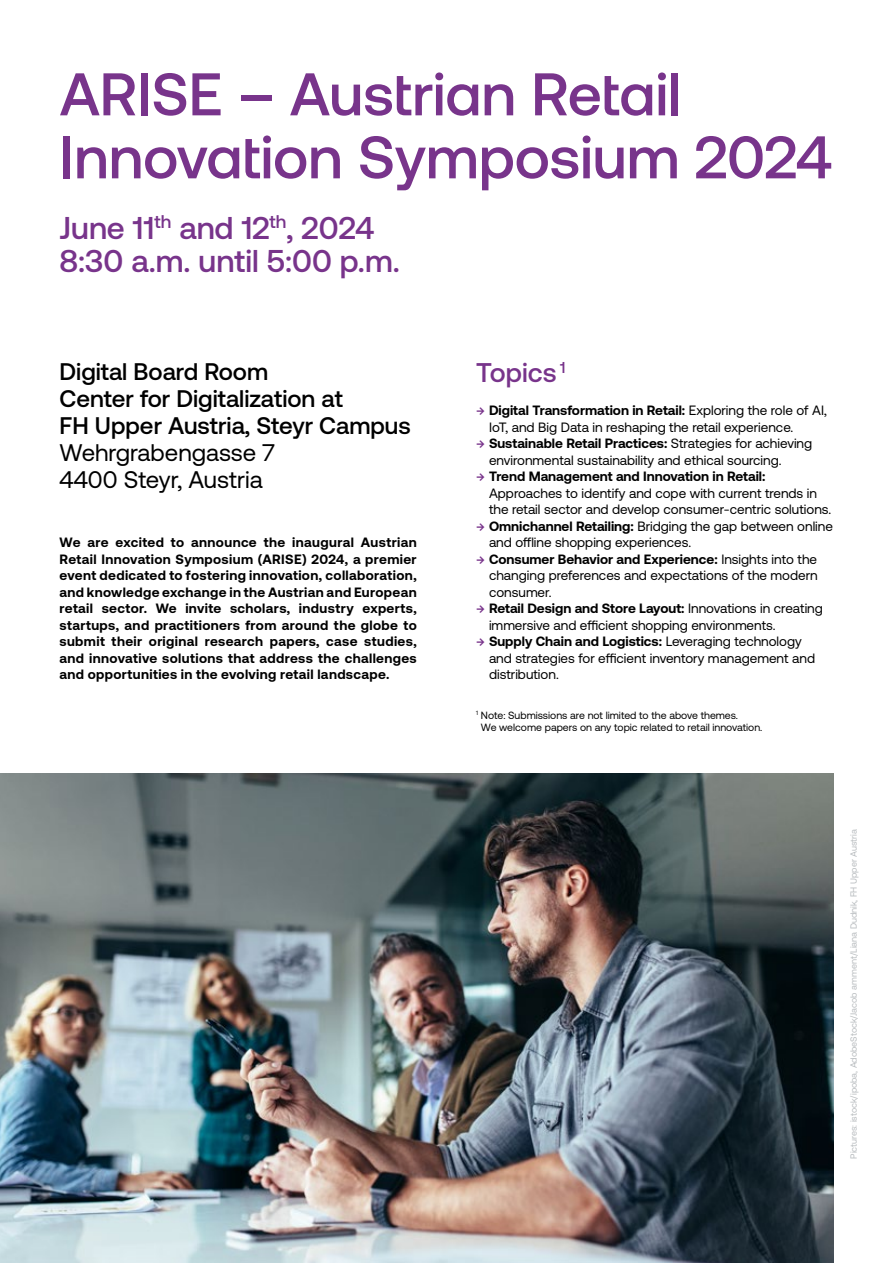
<style>
.page{position:relative;width:893px;height:1263px;background:#fff}
.page>*{position:absolute;margin:0;border:0;box-sizing:border-box;transform-origin:0 0}
.t1{font:500 60px/63px "Aeonik";color:#78348b}
.t2{font:500 31.5px/33px "Aeonik";color:#78348b}
.t3{font:500 27px "Aeonik";color:#78348b}
.t4{font:500 24px/27px "Aeonik";color:#000}
.t5{font:24px/27px "Aeonik";color:#000}
.t6{font:13.5px/16.5px "Aeonik";color:#000}
.t7{font:700 13.5px/16.5px "Aeonik";letter-spacing:.025em;color:#000;text-align:justify}
.t8{font:10.5px/12.6px "Aeonik";color:#000}
.t9{font:9px "Aeonik";color:#b8bcbf}
.s1{font-weight:500;color:#78348b}
.s2{font-weight:700}
</style>
<div class="page">
<img style="left:0;top:774px;width:833px;height:489px">
<h1 class="t1" style="left:60px;top:63px;width:774px">ARISE – Austrian Retail<br>Innovation Symposium 2024</h1>
<h2 class="t2" style="left:60px;top:211px;width:342px">June 11<sup>th</sup> and 12<sup>th</sup>, 2024<br>8:30 a.m. until 5:00 p.m.</h2>
<h3 class="t4" style="left:60px;top:358px;width:353px">Digital Board Room<br>Center for Digitalization at<br>FH Upper Austria, Steyr Campus</h3>
<h3 class="t5" style="left:60px;top:439px;width:217px">Wehrgrabengasse 7<br>4400 Steyr, Austria</h3>
<p class="t7" style="left:60px;top:534px;width:359px">We are excited to announce the inaugural Austrian Retail Innovation Symposium (ARISE) 2024, a premier event dedicated to fostering innovation, collaboration, and knowledge exchange in the Austrian and European retail sector. We invite scholars, industry experts, startups, and practitioners from around the globe to submit their original research papers, case studies, and innovative solutions that address the challenges and opportunities in the evolving retail landscape.</p>
<h3 class="t3" style="left:476px;top:358px;width:91px">Topics <sup>1</sup></h3>
<p class="t6" style="left:489px;top:402px;width:339px;text-indent:-13px"><span class="s1">→</span> <span class="s2">Digital Transformation in Retail:</span> Exploring the role of AI,<br>IoT, and Big Data in reshaping the retail experience.</p>
<p class="t6" style="left:489px;top:435px;width:325px;text-indent:-13px"><span class="s1">→</span> <span class="s2">Sustainable Retail Practices:</span> Strategies for achieving environmental sustainability and ethical sourcing.</p>
<p class="t6" style="left:489px;top:468px;width:344px;text-indent:-13px"><span class="s1">→</span> <span class="s2">Trend Management and Innovation in Retail:<br></span>Approaches to identify and cope with current trends in the retail sector and develop consumer-centric solutions.</p>
<p class="t6" style="left:489px;top:518px;width:345px;text-indent:-13px"><span class="s1">→</span> <span class="s2">Omnichannel Retailing:</span> Bridging the gap between online and offline shopping experiences.</p>
<p class="t6" style="left:489px;top:551px;width:330px;text-align:justify;text-indent:-13px"><span class="s1">→</span> <span class="s2">Consumer Behavior and Experience:</span> Insights into the changing preferences and expectations of the modern consumer.</p>
<p class="t6" style="left:489px;top:600px;width:335px;text-indent:-13px"><span class="s1">→</span> <span class="s2">Retail Design and Store Layout:</span> Innovations in creating immersive and efficient shopping environments.</p>
<p class="t6" style="left:489px;top:633px;width:328px;text-indent:-13px"><span class="s1">→</span> <span class="s2">Supply Chain and Logistics:</span> Leveraging technology and strategies for efficient inventory management and distribution.</p>
<p class="t8" style="left:481px;top:709px;width:283px;text-indent:-5px"><sup>1</sup> Note: Submissions are not limited to the above themes.<br>We welcome papers on any topic related to retail innovation.</p>
<p class="t9" style="left:849px;top:1159px;width:331px;rotate:-90deg">Pictures: istock/ipoba, AdobeStock/Jacob amment/Liana Dudnik, FH Upper Austria</p>
</div>
